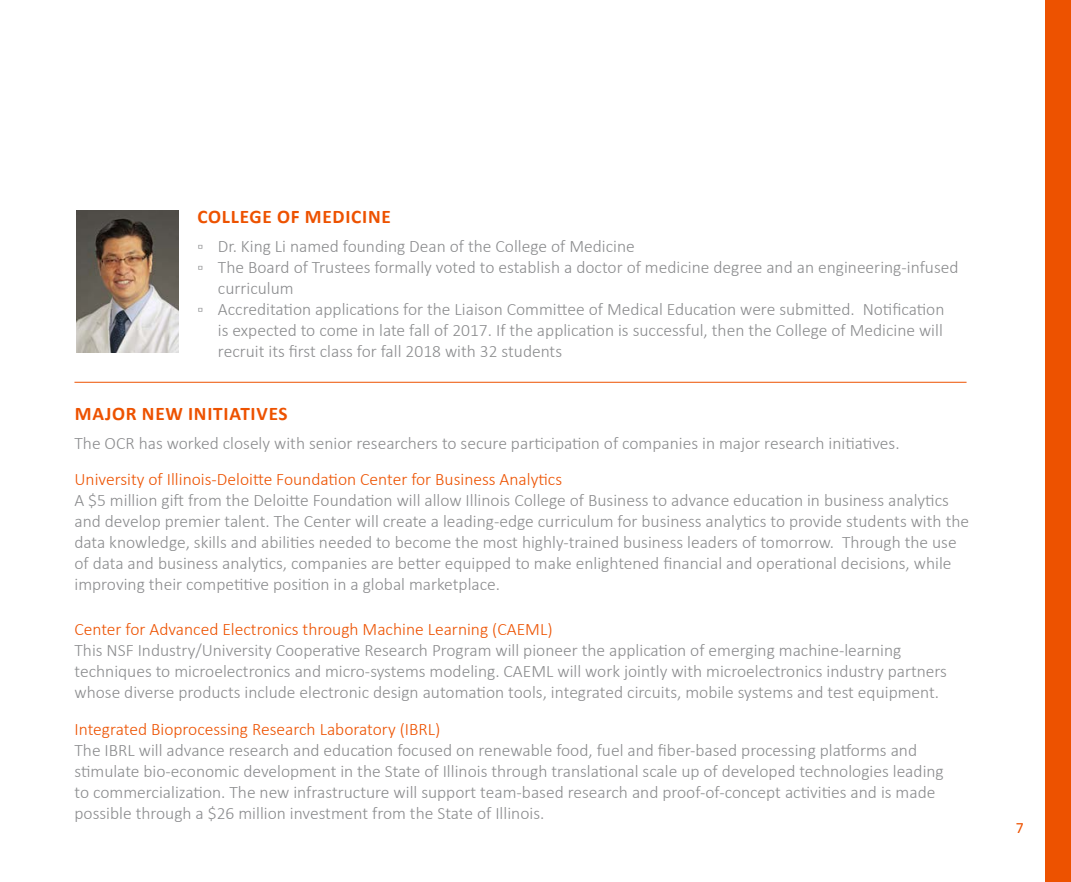
<style>
.page{position:relative;width:1071px;height:882px;background:#fff}
.page>*{position:absolute;margin:0;border:0;box-sizing:border-box;transform-origin:0 0}
.t1{font:700 19.25px "Calibri";letter-spacing:.04em;color:#ed5200}
.t2{font:300 17.5px/21px "Calibri";color:#8b8c8e}
.t3{font:300 17.5px "Calibri";color:#ed5200}
.t4{font:15.75px "Calibri";color:#ed5200}
</style>
<div class="page">
<hr style="left:74px;top:382px;width:893px;height:1px;background:#ed5200">
<div style="left:1046px;top:0;width:25px;height:882px;background:#ed5200"></div>
<img style="left:77px;top:210px;width:102px;height:142px">
<p class="t1" style="left:197px;top:203px;width:195px">COLLEGE OF MEDICINE</p>
<p class="t2" style="left:197px;top:236px;width:439px">▫ Dr. King Li named founding Dean of the College of Medicine</p>
<p class="t2" style="left:218px;top:257px;width:742px;text-indent:-21px">▫ The Board of Trustees formally voted to establish a doctor of medicine degree and an engineering-infused curriculum</p>
<p class="t2" style="left:218px;top:299px;width:728px;text-align:justify;text-indent:-21px">▫ Accreditation applications for the Liaison Committee of Medical Education were submitted. Notification is expected to come in late fall of 2017. If the application is successful, then the College of Medicine will recruit its first class for fall 2018 with 32 students</p>
<p class="t1" style="left:75px;top:400px;width:214px">MAJOR NEW INITIATIVES</p>
<p class="t2" style="left:74px;top:432px;width:827px">The OCR has worked closely with senior researchers to secure participation of companies in major research initiatives.</p>
<p class="t3" style="left:74px;top:469px;width:489px">University of Illinois-Deloitte Foundation Center for Business Analytics</p>
<p class="t2" style="left:74px;top:490px;width:896px">A $5 million gift from the Deloitte Foundation will allow Illinois College of Business to advance education in business analytics and develop premier talent. The Center will create a leading-edge curriculum for business analytics to provide students with the data knowledge, skills and abilities needed to become the most highly-trained business leaders of tomorrow. Through the use of data and business analytics, companies are better equipped to make enlightened financial and operational decisions, while improving their competitive position in a global marketplace.</p>
<p class="t3" style="left:74px;top:618px;width:480px">Center for Advanced Electronics through Machine Learning (CAEML)</p>
<p class="t2" style="left:74px;top:640px;width:874px">This NSF Industry/University Cooperative Research Program will pioneer the application of emerging machine-learning techniques to microelectronics and micro-systems modeling. CAEML will work jointly with microelectronics industry partners whose diverse products include electronic design automation tools, integrated circuits, mobile systems and test equipment.</p>
<p class="t3" style="left:74px;top:718px;width:367px">Integrated Bioprocessing Research Laboratory (IBRL)</p>
<p class="t2" style="left:74px;top:739px;width:871px">The IBRL will advance research and education focused on renewable food, fuel and fiber-based processing platforms and stimulate bio-economic development in the State of Illinois through translational scale up of developed technologies leading to commercialization. The new infrastructure will support team-based research and proof-of-concept activities and is made possible through a $26 million investment from the State of Illinois.</p>
<p class="t4" style="left:1016px;top:817px;width:9px">7</p>
</div>
